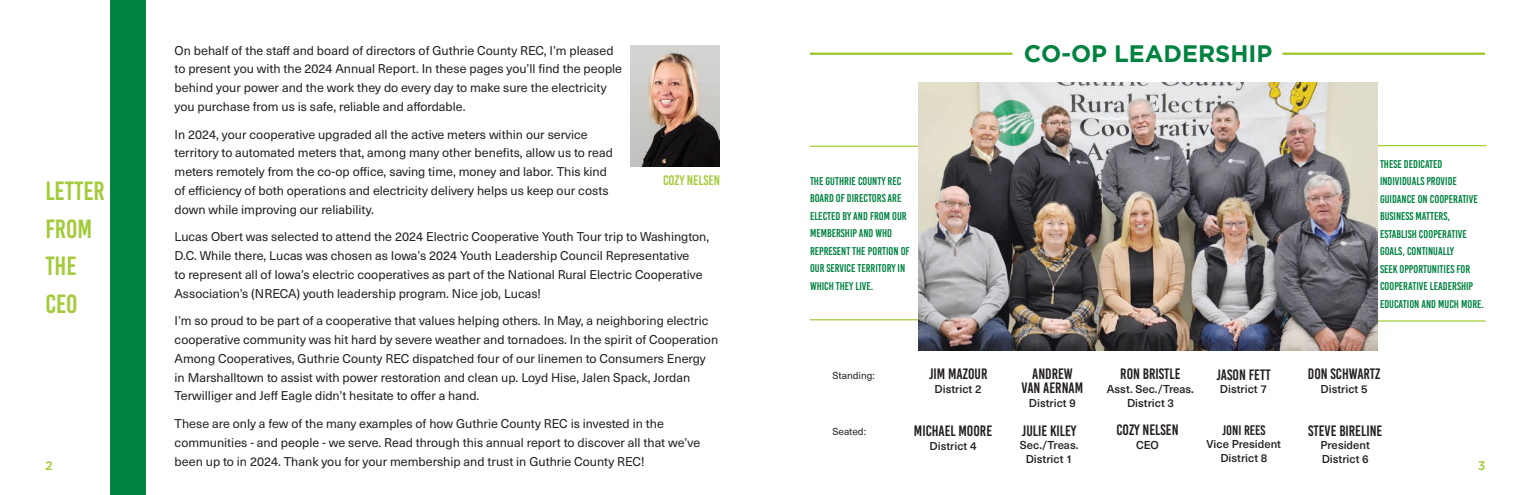
<style>
.page{position:relative;width:1530px;height:495px;background:#fff}
.page>*{position:absolute;margin:0;border:0;box-sizing:border-box;transform-origin:0 0}
.t1{font:26.25px/37.5px "Bebas Kai";color:#a3cb39}
.Heading1{font:700 23.75px "Gotham";color:#008240}
.t2{font:15px "Bebas Kai";color:#231f20}
.t3{font:13.75px "Bebas Kai";color:#a3cb39}
.t4{font:13.75px "Bebas Kai";color:#231f20}
.t5{font:12.5px/18.8px "Neue Haas Unica W1 G";color:#231f20}
.t6{font:500 12.5px "Gotham";color:#a3cb39}
.t7{font:11.25px/17.5px "Bebas Kai";color:#008240}
.t8{font:500 11.25px "Neue Haas Unica W1 G";color:#231f20}
.t9{font:10px "Neue Haas Unica W1 G";color:#231f20}
</style>
<div class="page">
<hr style="left:810px;top:52px;width:202px;height:3px;background:#a3cb39">
<hr style="left:1282px;top:52px;width:203px;height:3px;background:#a3cb39">
<hr style="left:810px;top:146px;width:122px;height:1px;background:#a3cb39">
<hr style="left:810px;top:319px;width:139px;height:1px;background:#a3cb39">
<hr style="left:1356px;top:145px;width:130px;height:1px;background:#a3cb39">
<hr style="left:1352px;top:320px;width:134px;height:2px;background:#a3cb39">
<img style="left:919px;top:83px;width:458px;height:267px">
<div style="left:111px;top:0;width:35px;height:495px;background:#008240"></div>
<img style="left:630px;top:45px;width:90px;height:122px">
<p class="Heading1" style="left:1024px;top:40px;width:250px">CO-OP LEADERSHIP</p>
<p class="t5" style="left:175px;top:40px;width:449px">On behalf of the staff and board of directors of Guthrie County REC, I’m pleased to present you with the 2024 Annual Report. In these pages you’ll find the people behind your power and the work they do every day to make sure the electricity you purchase from us is safe, reliable and affordable.</p>
<p class="t5" style="left:175px;top:124px;width:440px">In 2024, your cooperative upgraded all the active meters within our service territory to automated meters that, among many other benefits, allow us to read meters remotely from the co-op office, saving time, money and labor. This kind of efficiency of both operations and electricity delivery helps us keep our costs down while improving our reliability.</p>
<p class="t5" style="left:175px;top:227px;width:536px">Lucas Obert was selected to attend the 2024 Electric Cooperative Youth Tour trip to Washington, D.C. While there, Lucas was chosen as Iowa’s 2024 Youth Leadership Council Representative<br>to represent all of Iowa’s electric cooperatives as part of the National Rural Electric Cooperative Association’s (NRECA) youth leadership program. Nice job, Lucas!</p>
<p class="t5" style="left:175px;top:311px;width:545px">I’m so proud to be part of a cooperative that values helping others. In May, a neighboring electric cooperative community was hit hard by severe weather and tornadoes. In the spirit of Cooperation Among Cooperatives, Guthrie County REC dispatched four of our linemen to Consumers Energy in Marshalltown to assist with power restoration and clean up. Loyd Hise, Jalen Spack, Jordan Terwilliger and Jeff Eagle didn’t hesitate to offer a hand.</p>
<p class="t5" style="left:175px;top:414px;width:527px">These are only a few of the many examples of how Guthrie County REC is invested in the communities - and people - we serve. Read through this annual report to discover all that we’ve been up to in 2024. Thank you for your membership and trust in Guthrie County REC!</p>
<p class="t7" style="left:1380px;top:155px;width:99px">THESE DEDICATED<br>INDIVIDUALS PROVIDE<br>GUIDANCE ON COOPERATIVE<br>BUSINESS MATTERS,<br>ESTABLISH COOPERATIVE<br>GOALS, CONTINUALLY<br>SEEK OPPORTUNITIES FOR<br>COOPERATIVE LEADERSHIP</p>
<p class="t7" style="left:1380px;top:295px;width:106px">EDUCATION AND MUCH MORE.</p>
<p class="t3" style="left:663px;top:173px;width:58px">COZY NELSEN</p>
<p class="t7" style="left:810px;top:172px;width:101px">THE GUTHRIE COUNTY REC<br>BOARD OF DIRECTORS ARE<br>ELECTED BY AND FROM OUR<br>MEMBERSHIP AND WHO<br>REPRESENT THE PORTION OF<br>OUR SERVICE TERRITORY IN<br>WHICH THEY LIVE.</p>
<p class="t1" style="left:45px;top:172px;width:61px">LETTER<br>FROM<br>THE<br>CEO</p>
<p class="t2" style="left:929px;top:366px;width:60px">JIM MAZOUR</p>
<p class="t8" style="left:935px;top:381px;width:48px">District 2</p>
<p class="t2" style="left:1120px;top:366px;width:62px">RON BRISTLE</p>
<p class="t8" style="left:1107px;top:381px;width:89px">Asst. Sec./Treas.</p>
<p class="t8" style="left:1127px;top:394px;width:48px">District 3</p>
<p class="t2" style="left:1308px;top:366px;width:74px">DON SCHWARTZ</p>
<p class="t8" style="left:1321px;top:381px;width:48px">District 5</p>
<p class="t2" style="left:1032px;top:366px;width:42px">ANDREW</p>
<p class="t2" style="left:1022px;top:380px;width:63px">VAN AERNAM</p>
<p class="t8" style="left:1029px;top:394px;width:48px">District 9</p>
<p class="t2" style="left:1216px;top:366px;width:56px">JASON FETT</p>
<p class="t8" style="left:1220px;top:381px;width:48px">District 7</p>
<p class="t9" style="left:832px;top:368px;width:44px">Standing:</p>
<p class="t2" style="left:1116px;top:422px;width:64px">COZY NELSEN</p>
<p class="t8" style="left:1136px;top:437px;width:24px">CEO</p>
<p class="t4" style="left:1222px;top:423px;width:45px">JONI REES</p>
<p class="t8" style="left:1207px;top:436px;width:76px">Vice President</p>
<p class="t8" style="left:1220px;top:450px;width:48px">District 8</p>
<p class="t2" style="left:1308px;top:422px;width:76px">STEVE BIRELINE</p>
<p class="t8" style="left:1321px;top:437px;width:51px">President</p>
<p class="t8" style="left:1322px;top:451px;width:48px">District 6</p>
<p class="t2" style="left:1022px;top:422px;width:56px">JULIE KILEY</p>
<p class="t8" style="left:1020px;top:437px;width:60px">Sec./Treas.</p>
<p class="t8" style="left:1026px;top:451px;width:48px">District 1</p>
<p class="t2" style="left:914px;top:423px;width:80px">MICHAEL MOORE</p>
<p class="t8" style="left:930px;top:437px;width:48px">District 4</p>
<p class="t9" style="left:832px;top:424px;width:35px">Seated:</p>
<p class="t6" style="left:45px;top:459px;width:9px">2</p>
<p class="t6" style="left:1478px;top:459px;width:9px">3</p>
</div>
